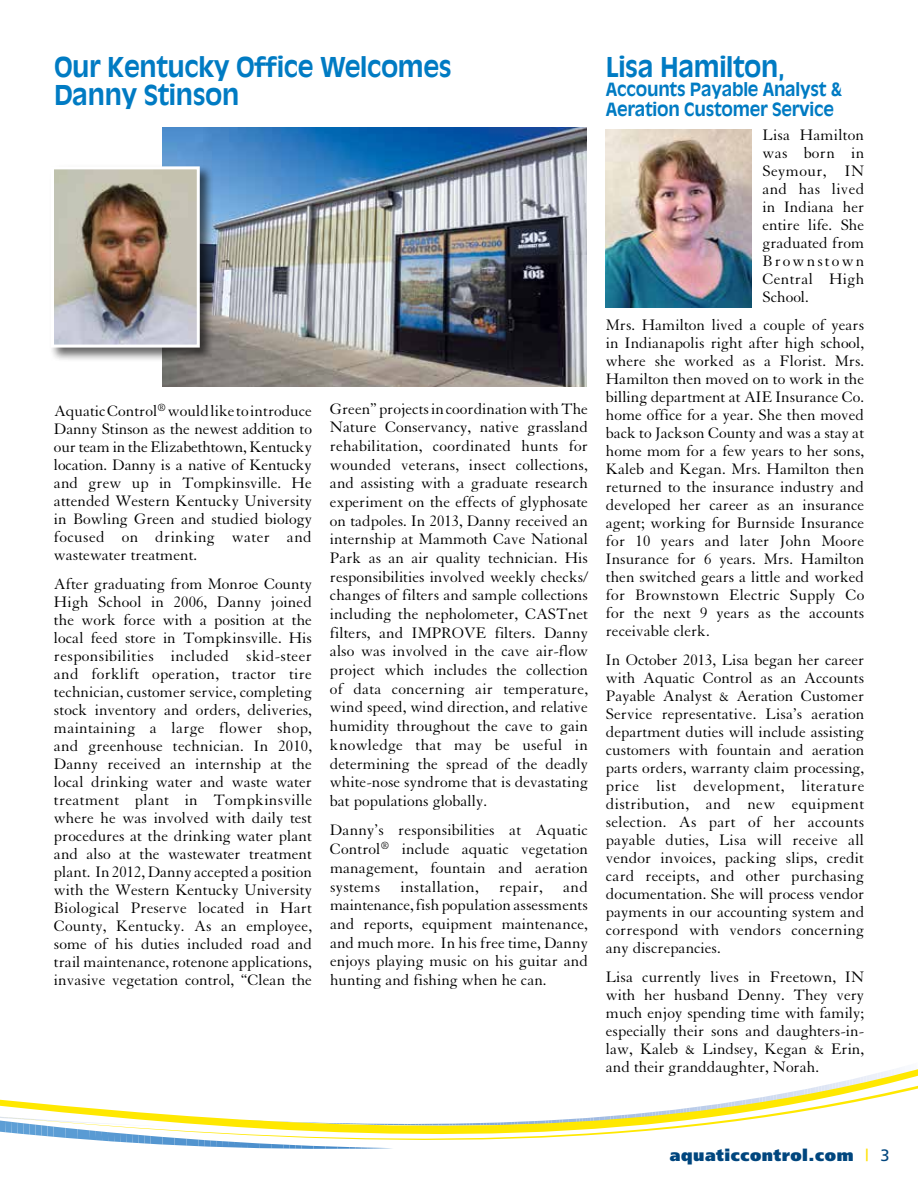
<style>
.page{position:relative;width:918px;height:1188px;background:#fff}
.page>*{position:absolute;margin:0;border:0;box-sizing:border-box;transform-origin:0 0}
.t1{font:700 27px/28.5px "Antique Olive";letter-spacing:-.015em;color:#007bc3;scale:.96 1}
.t2{font:700 18px/19.5px "Antique Olive";letter-spacing:-.015em;color:#007bc3;scale:.96 1}
.t3{font:16.5px/18px "Granjon";color:#000;text-align:justify}
.t4{font:900 16.5px "Frutiger";letter-spacing:.03em;color:#00467e}
.s1{font-weight:400;color:#ffe100}
.s2{font-weight:400}
</style>
<div class="page">
<svg style="left:0;top:1068px;width:918px;height:81px"></svg>
<img style="left:606px;top:129px;width:146px;height:178px">
<img style="left:162px;top:127px;width:425px;height:260px">
<div style="left:49px;top:165px;width:165px;height:197px;background:#000;opacity:.6"></div>
<img style="left:55px;top:170px;width:141px;height:174px">
<div style="left:51px;top:166px;width:149px;height:182px;border:3px solid #fff"></div>
<h1 class="t1" style="left:54px;top:51px;width:416px">Our Kentucky Office Welcomes<br>Danny Stinson</h1>
<h1 class="t1" style="left:606px;top:51px;width:188px">Lisa Hamilton,</h1>
<p class="t2" style="left:606px;top:79px;width:248px">Accounts Payable Analyst &amp;<br>Aeration Customer Service</p>
<p class="t3" style="left:54px;top:402px;width:260px">Aquatic Control<sup>®</sup> would like to introduce Danny Stinson as the newest addition to our team in the Elizabethtown, Kentucky location. Danny is a native of Kentucky and grew up in Tompkinsville. He attended Western Kentucky University in Bowling Green and studied biology focused on drinking water and wastewater treatment.</p>
<p class="t3" style="left:54px;top:575px;width:260px">After graduating from Monroe County High School in 2006, Danny joined the work force with a position at the local feed store in Tompkinsville. His responsibilities included skid-steer and forklift operation, tractor tire technician, customer service, completing stock inventory and orders, deliveries, maintaining a large flower shop, and greenhouse technician. In 2010, Danny received an internship at the local drinking water and waste water treatment plant in Tompkinsville where he was involved with daily test procedures at the drinking water plant and also at the wastewater treatment plant. In 2012, Danny accepted a position with the Western Kentucky University Biological Preserve located in Hart County, Kentucky. As an employee, some of his duties included road and trail maintenance, rotenone applications, invasive vegetation control, “Clean the</p>
<p class="t3" style="left:330px;top:400px;width:260px;line-height:18.8px">Green” projects in coordination with The Nature Conservancy, native grassland rehabilitation, coordinated hunts for wounded veterans, insect collections, and assisting with a graduate research experiment on the effects of glyphosate on tadpoles. In 2013, Danny received an internship at Mammoth Cave National Park as an air quality technician. His responsibilities involved weekly checks/ changes of filters and sample collections including the nepholometer, CASTnet filters, and IMPROVE filters. Danny also was involved in the cave air-flow project which includes the collection of data concerning air temperature, wind speed, wind direction, and relative humidity throughout the cave to gain knowledge that may be useful in determining the spread of the deadly white-nose syndrome that is devastating bat populations globally.</p>
<p class="t3" style="left:330px;top:821px;width:260px;line-height:18.8px">Danny’s responsibilities at Aquatic Control<sup>®</sup> include aquatic vegetation management, fountain and aeration systems installation, repair, and maintenance, fish population assessments and reports, equipment maintenance, and much more. In his free time, Danny enjoys playing music on his guitar and hunting and fishing when he can.</p>
<p class="t3" style="left:762px;top:126px;width:103px">Lisa Hamilton was born in Seymour, IN and has lived in Indiana her entire life. She graduated from Brownstown Central High School.</p>
<p class="t3" style="left:606px;top:317px;width:260px">Mrs. Hamilton lived a couple of years in Indianapolis right after high school, where she worked as a Florist. Mrs.<br>Hamilton then moved on to work in the billing department at AIE Insurance Co. home office for a year. She then moved back to Jackson County and was a stay at home mom for a few years to her sons, Kaleb and Kegan. Mrs. Hamilton then returned to the insurance industry and developed her career as an insurance agent; working for Burnside Insurance for 10 years and later John Moore Insurance for 6 years. Mrs. Hamilton then switched gears a little and worked for Brownstown Electric Supply Co for the next 9 years as the accounts receivable clerk.</p>
<p class="t3" style="left:606px;top:651px;width:260px">In October 2013, Lisa began her career with Aquatic Control as an Accounts Payable Analyst &amp; Aeration Customer Service representative. Lisa’s aeration department duties will include assisting customers with fountain and aeration parts orders, warranty claim processing, price list development, literature distribution, and new equipment selection. As part of her accounts payable duties, Lisa will receive all vendor invoices, packing slips, credit card receipts, and other purchasing documentation. She will process vendor payments in our accounting system and correspond with vendors concerning any discrepancies.</p>
<p class="t3" style="left:606px;top:968px;width:260px">Lisa currently lives in Freetown, IN with her husband Denny. They very much enjoy spending time with family; especially their sons and daughters-in&shy;law, Kaleb &amp; Lindsey, Kegan &amp; Erin, and their granddaughter, Norah.</p>
<p class="t4" style="left:670px;top:1145px;width:221px">aquaticcontrol.com <span class="s1">|</span> <span class="s2">3</span></p>
</div>
